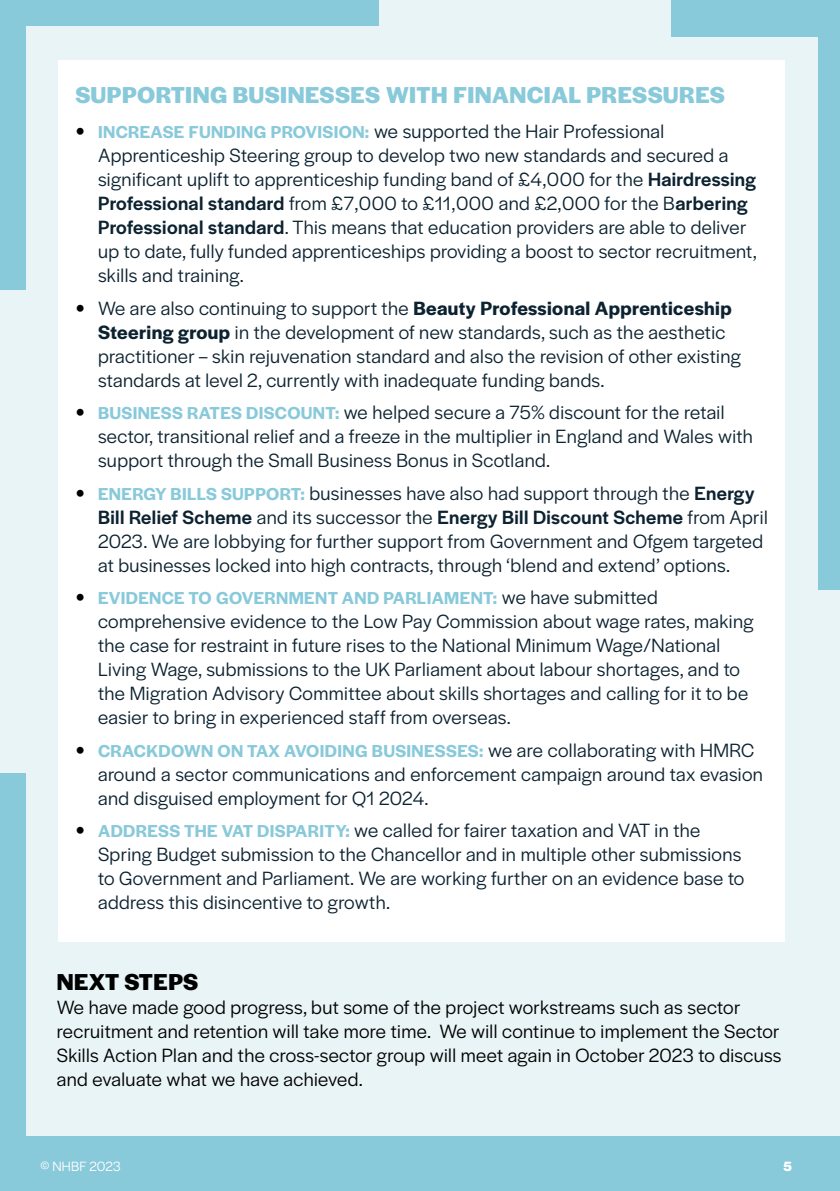
<style>
.page{position:relative;width:840px;height:1191px;background:#fff}
.page>*{position:absolute;margin:0;border:0;box-sizing:border-box;transform-origin:0 0}
.t1{font:700 24px "Halyard Display";letter-spacing:.02em;color:#88c9da}
.t2{font:700 24px "Halyard Display";letter-spacing:.015em;color:#000}
.t3{font:20px/24px "Halyard Display";letter-spacing:.02em;color:#0c2230}
.t4{font:20px/24px "Halyard Display";letter-spacing:.02em;color:#000}
.t5{font:600 18px "Halyard Display";letter-spacing:.02em;color:#88c9da}
.t6{font:14px "Halyard Display";letter-spacing:.015em;color:#fff}
.t7{font:700 14px "Halyard Display";color:#fff}
.s1{font-family:"Avenir Next";font-weight:600;font-size:19.2px;color:#000}
.s2{font-weight:600;font-size:18px;color:#88c9da}
.s3{font-weight:500}
.s4{font-weight:600}
.s5{font-family:"Avenir Next";font-size:19.2px;color:#000}
.s6{font-weight:400;font-size:20px;color:#0c2230}
</style>
<div class="page">
<div style="left:0;top:0;width:839px;height:1191px;background:#e9f4f6"></div>
<div style="left:58px;top:60px;width:726px;height:881px;background:#fff"></div>
<div style="left:0;top:0;width:26px;height:289px;background:#88c9da"></div>
<div style="left:0;top:773px;width:26px;height:367px;background:#88c9da"></div>
<div style="left:0;top:1136px;width:839px;height:55px;background:#88c9da"></div>
<div style="left:21px;top:0;width:357px;height:26px;background:#88c9da"></div>
<div style="left:817px;top:0;width:22px;height:589px;background:#88c9da"></div>
<div style="left:670px;top:0;width:169px;height:37px;background:#88c9da"></div>
<p class="t1" style="left:75px;top:77px;width:650px">SUPPORTING BUSINESSES WITH FINANCIAL PRESSURES</p>
<p class="t3" style="left:98px;top:118px;width:660px;text-indent:-23px"><span class="s1">•</span> <span class="s2">INCREASE FUNDING PROVISION:</span> we supported the Hair Professional Apprenticeship Steering group to develop two new standards and secured a significant uplift to apprenticeship funding band of £4,000 for the <span class="s3">Hairdressing Professional standard</span> from £7,000 to £11,000 and £2,000 for the B<span class="s3">arbering Professional standard</span>. This means that education providers are able to deliver up to date, fully funded apprenticeships providing a boost to sector recruitment, skills and training.</p>
<p class="t3" style="left:98px;top:295px;width:644px;text-indent:-23px"><span class="s1">•</span> We are also continuing to support the <span class="s4">Beauty Professional Apprenticeship Steering group</span> in the development of new standards, such as the aesthetic practitioner – skin rejuvenation standard and also the revision of other existing standards at level 2, currently with inadequate funding bands.</p>
<p class="t3" style="left:98px;top:399px;width:656px;text-indent:-23px"><span class="s1">•</span> <span class="s2">BUSINESS RATES DISCOUNT:</span> we helped secure a 75% discount for the retail sector, transitional relief and a freeze in the multiplier in England and Wales with support through the Small Business Bonus in Scotland.</p>
<p class="t3" style="left:98px;top:480px;width:670px;text-indent:-23px"><span class="s1">•</span> <span class="s2">ENERGY BILLS SUPPORT:</span> businesses have also had support through the <span class="s3">Energy Bill Relief Scheme</span> and its successor the <span class="s3">Energy Bill Discount Scheme</span> from April 2023. We are lobbying for further support from Government and Ofgem targeted at businesses locked into high contracts, through ‘blend and extend’ options.</p>
<p class="t5" style="left:75px;top:585px;width:583px"><span class="s5">•</span> EVIDENCE TO GOVERNMENT AND PARLIAMENT: <span class="s6">we have submitted</span></p>
<p class="t3" style="left:98px;top:608px;width:656px">comprehensive evidence to the Low Pay Commission about wage rates, making the case for restraint in future rises to the National Minimum Wage/National Living Wage, submissions to the UK Parliament about labour shortages, and to the Migration Advisory Committee about skills shortages and calling for it to be easier to bring in experienced staff from overseas.</p>
<p class="t5" style="left:75px;top:738px;width:679px"><span class="s5">•</span> CRACKDOWN ON TAX AVOIDING BUSINESSES: <span class="s6">we are collaborating with HMRC</span></p>
<p class="t3" style="left:98px;top:761px;width:666px">around a sector communications and enforcement campaign around tax evasion and disguised employment for Q1 2024.</p>
<p class="t3" style="left:98px;top:817px;width:647px;text-indent:-23px"><span class="s1">•</span> <span class="s2">ADDRESS THE VAT DISPARITY:</span> we called for fairer taxation and VAT in the Spring Budget submission to the Chancellor and in multiple other submissions to Government and Parliament. We are working further on an evidence base to address this disincentive to growth.</p>
<p class="t2" style="left:57px;top:964px;width:143px">NEXT STEPS</p>
<p class="t4" style="left:57px;top:994px;width:726px">We have made good progress, but some of the project workstreams such as sector recruitment and retention will take more time. We will continue to implement the Sector Skills Action Plan and the cross-sector group will meet again in October 2023 to discuss and evaluate what we have achieved.</p>
<p class="t6" style="left:40px;top:1156px;width:82px">© NHBF 2023</p>
<p class="t7" style="left:783px;top:1156px;width:10px">5</p>
</div>
